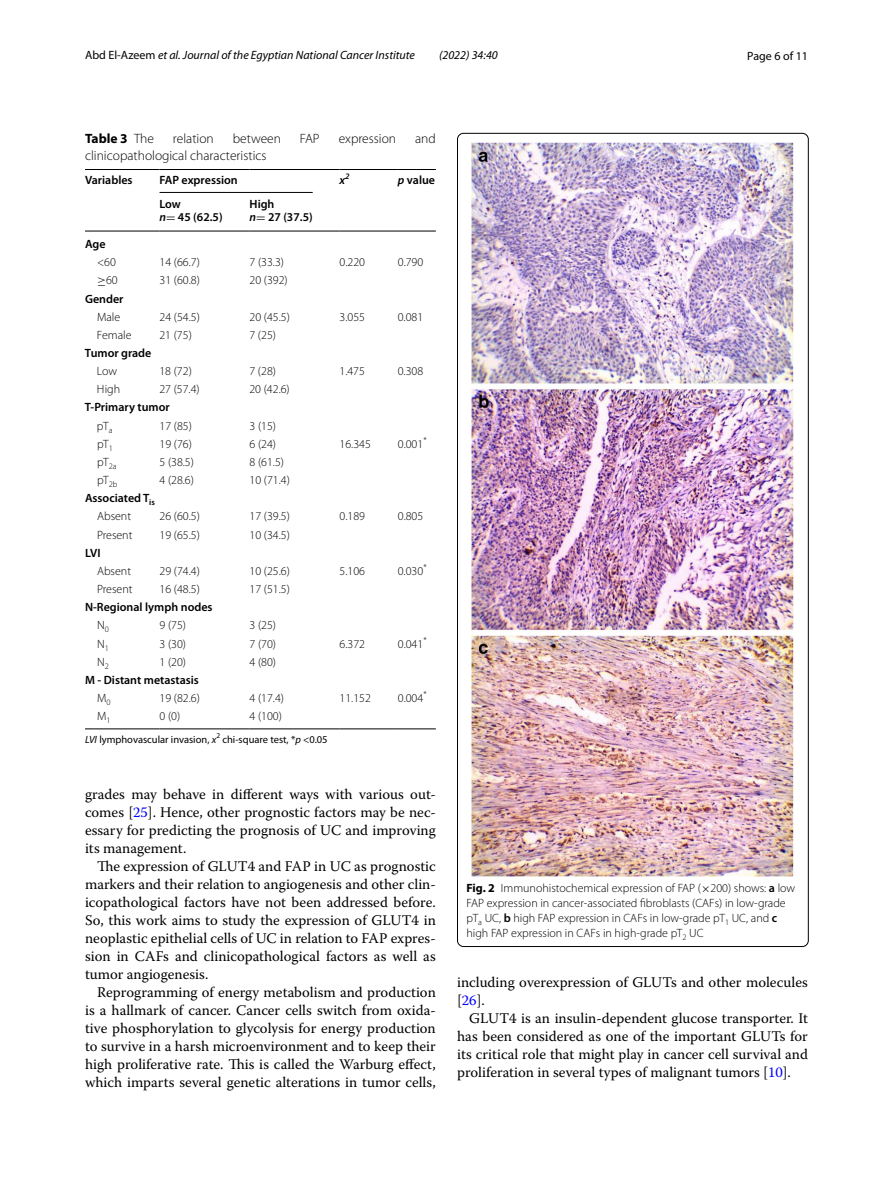
<style>
.page{position:relative;width:893px;height:1187px;background:#fff}
.page>*{position:absolute;margin:0;border:0;box-sizing:border-box;transform-origin:0 0}
.t1{font:14.7px/18px "Warnock Pro";color:#000;text-align:justify}
.t2{font:300 13.5px "Myriad Pro";color:#000}
.t3{font:700 13.5px "Myriad Pro";color:#000}
.t4{font:300 12px/15px "Myriad Pro";color:#000}
.t5{font:600 12px/18.1px "Myriad Pro";color:#000}
.t6{font:italic 12px "Myriad Pro";color:#000}
.t7{font:12px "Myriad Pro";color:#000}
.t8{font:italic 600 12px "Myriad Pro";color:#000}
.t9{font:10.5px "Myriad Pro";color:#000}
.s1{font-style:normal}
.s2{font-weight:300}
.s3{font-style:italic}
.s4{font-family:"MTSY";font-weight:400}
.s5{color:#00f}
.s6{font-weight:700}
.s7{font-weight:600}
</style>
<div class="page">
<hr style="left:85px;top:169px;width:75px;height:1px;background:#000">
<hr style="left:85px;top:231px;width:75px;height:1px;background:#000">
<hr style="left:160px;top:169px;width:90px;height:1px;background:#000">
<hr style="left:250px;top:169px;width:90px;height:1px;background:#000">
<hr style="left:340px;top:169px;width:58px;height:1px;background:#000">
<hr style="left:340px;top:231px;width:58px;height:1px;background:#000">
<hr style="left:398px;top:169px;width:38px;height:1px;background:#000">
<hr style="left:398px;top:231px;width:38px;height:1px;background:#000">
<hr style="left:160px;top:231px;width:90px;height:1px;background:#000">
<hr style="left:250px;top:231px;width:90px;height:1px;background:#000">
<hr style="left:85px;top:728px;width:75px;height:1px;background:#000">
<hr style="left:160px;top:728px;width:90px;height:1px;background:#000">
<hr style="left:250px;top:728px;width:90px;height:1px;background:#000">
<hr style="left:340px;top:728px;width:58px;height:1px;background:#000">
<hr style="left:398px;top:728px;width:38px;height:1px;background:#000">
<hr style="left:160px;top:192px;width:153px;height:1px;background:#000">
<img style="left:472px;top:142px;width:322px;height:734px">
<p class="t6" style="left:85px;top:48px;width:331px"><span class="s1">Abd El‑Azeem</span> et al. Journal of the Egyptian National Cancer Institute</p>
<p class="t6" style="left:439px;top:48px;width:60px">(2022) 34:40</p>
<p class="t7" style="left:747px;top:48px;width:62px">Page 6 of 11</p>
<p class="t3" style="left:85px;top:130px;width:70px">Table 3 <span class="s2">The</span></p>
<p class="t2" style="left:173px;top:131px;width:42px">relation</p>
<p class="t2" style="left:233px;top:131px;width:50px">between</p>
<p class="t2" style="left:300px;top:131px;width:21px">FAP</p>
<p class="t2" style="left:339px;top:131px;width:59px">expression</p>
<p class="t2" style="left:415px;top:131px;width:22px">and</p>
<p class="t2" style="left:85px;top:148px;width:183px">clinicopathological characteristics</p>
<p class="t5" style="left:85px;top:170px;width:49px">Variables</p>
<p class="t5" style="left:160px;top:170px;width:80px">FAP expression</p>
<p class="t8" style="left:340px;top:172px;width:12px">x<sup>2</sup></p>
<p class="t5" style="left:398px;top:170px;width:39px"><span class="s3">p</span> value</p>
<p class="t5" style="left:160px;top:197px;width:65px;line-height:13.5px">Low<br><span class="s3">n</span><span class="s4">=</span> 45 (62.5)</p>
<p class="t5" style="left:250px;top:197px;width:65px;line-height:13.5px">High<br><span class="s3">n</span><span class="s4">=</span> 27 (37.5)</p>
<p class="t5" style="left:85px;top:235px;width:22px">Age</p>
<p class="t4" style="left:97px;top:255px;width:20px">&lt;60</p>
<p class="t4" style="left:160px;top:255px;width:42px">14 (66.7)</p>
<p class="t4" style="left:250px;top:255px;width:36px">7 (33.3)</p>
<p class="t4" style="left:340px;top:255px;width:27px">0.220</p>
<p class="t4" style="left:398px;top:255px;width:27px">0.790</p>
<p class="t4" style="left:97px;top:273px;width:22px"><span class="s4">≥</span>60</p>
<p class="t4" style="left:159px;top:273px;width:42px">31 (60.8)</p>
<p class="t4" style="left:250px;top:273px;width:40px">20 (392)</p>
<p class="t5" style="left:85px;top:289px;width:40px">Gender</p>
<p class="t4" style="left:97px;top:309px;width:25px">Male</p>
<p class="t4" style="left:159px;top:309px;width:42px">24 (54.5)</p>
<p class="t4" style="left:249px;top:309px;width:42px">20 (45.5)</p>
<p class="t4" style="left:340px;top:309px;width:27px">3.055</p>
<p class="t4" style="left:398px;top:309px;width:27px">0.081</p>
<p class="t4" style="left:97px;top:327px;width:36px">Female</p>
<p class="t4" style="left:159px;top:327px;width:34px">21 (75)</p>
<p class="t4" style="left:249px;top:327px;width:28px">7 (25)</p>
<p class="t5" style="left:85px;top:343px;width:68px">Tumor grade</p>
<p class="t4" style="left:97px;top:364px;width:22px">Low</p>
<p class="t4" style="left:159px;top:364px;width:34px">18 (72)</p>
<p class="t4" style="left:249px;top:364px;width:28px">7 (28)</p>
<p class="t4" style="left:339px;top:364px;width:27px">1.475</p>
<p class="t4" style="left:398px;top:364px;width:27px">0.308</p>
<p class="t4" style="left:97px;top:382px;width:25px">High</p>
<p class="t4" style="left:159px;top:382px;width:42px">27 (57.4)</p>
<p class="t4" style="left:249px;top:382px;width:42px">20 (42.6)</p>
<p class="t5" style="left:85px;top:398px;width:86px">T-Primary tumor</p>
<p class="t4" style="left:85px;top:418px;width:29px">- pT<sub>a</sub></p>
<p class="t4" style="left:160px;top:418px;width:34px">17 (85)</p>
<p class="t4" style="left:250px;top:418px;width:28px">3 (15)</p>
<p class="t4" style="left:85px;top:436px;width:29px">-pT<sub>1</sub></p>
<p class="t4" style="left:160px;top:436px;width:34px">19 (76)</p>
<p class="t4" style="left:250px;top:436px;width:28px">6 (24)</p>
<p class="t4" style="left:340px;top:436px;width:33px">16.345</p>
<p class="t4" style="left:398px;top:436px;width:30px">0.001<sup>*</sup></p>
<p class="t4" style="left:85px;top:454px;width:33px">-pT<sub>2a</sub></p>
<p class="t4" style="left:160px;top:454px;width:36px">5 (38.5)</p>
<p class="t4" style="left:250px;top:454px;width:36px">8 (61.5)</p>
<p class="t4" style="left:85px;top:473px;width:34px">-pT<sub>2b</sub></p>
<p class="t4" style="left:160px;top:473px;width:36px">4 (28.6)</p>
<p class="t4" style="left:250px;top:473px;width:42px">10 (71.4)</p>
<p class="t5" style="left:97px;top:489px;width:59px;text-indent:-12px">Associated T<sub>is<br></sub><span class="s2">Absent</span></p>
<p class="t4" style="left:160px;top:509px;width:42px">26 (60.5)</p>
<p class="t4" style="left:250px;top:509px;width:42px">17 (39.5)</p>
<p class="t4" style="left:340px;top:509px;width:27px">0.189</p>
<p class="t4" style="left:398px;top:509px;width:27px">0.805</p>
<p class="t4" style="left:97px;top:527px;width:37px">Present</p>
<p class="t4" style="left:159px;top:527px;width:42px">19 (65.5)</p>
<p class="t4" style="left:250px;top:527px;width:42px">10 (34.5)</p>
<p class="t5" style="left:85px;top:543px;width:17px">LVI</p>
<p class="t4" style="left:97px;top:563px;width:36px">Absent</p>
<p class="t4" style="left:159px;top:563px;width:42px">29 (74.4)</p>
<p class="t4" style="left:249px;top:563px;width:42px">10 (25.6)</p>
<p class="t4" style="left:340px;top:563px;width:27px">5.106</p>
<p class="t4" style="left:398px;top:563px;width:30px">0.030<sup>*</sup></p>
<p class="t4" style="left:97px;top:581px;width:37px">Present</p>
<p class="t4" style="left:160px;top:581px;width:42px">16 (48.5)</p>
<p class="t4" style="left:250px;top:581px;width:42px">17 (51.5)</p>
<p class="t5" style="left:85px;top:598px;width:129px">N-Regional lymph nodes <span class="s2">-N</span><sub>0</sub></p>
<p class="t4" style="left:160px;top:618px;width:28px">9 (75)</p>
<p class="t4" style="left:250px;top:618px;width:28px">3 (25)</p>
<p class="t4" style="left:85px;top:636px;width:25px">-N<sub>1</sub></p>
<p class="t4" style="left:160px;top:636px;width:28px">3 (30)</p>
<p class="t4" style="left:250px;top:636px;width:28px">7 (70)</p>
<p class="t4" style="left:340px;top:636px;width:27px">6.372</p>
<p class="t4" style="left:398px;top:636px;width:30px">0.041<sup>*</sup></p>
<p class="t4" style="left:85px;top:654px;width:25px">-N<sub>2</sub></p>
<p class="t4" style="left:160px;top:654px;width:28px">1 (20)</p>
<p class="t4" style="left:250px;top:654px;width:28px">4 (80)</p>
<p class="t5" style="left:85px;top:670px;width:115px">M - Distant metastasis <span class="s2">-M</span><sub>0</sub></p>
<p class="t4" style="left:160px;top:690px;width:42px">19 (82.6)</p>
<p class="t4" style="left:250px;top:690px;width:36px">4 (17.4)</p>
<p class="t4" style="left:340px;top:690px;width:33px">11.152</p>
<p class="t4" style="left:398px;top:690px;width:30px">0.004<sup>*</sup></p>
<p class="t4" style="left:85px;top:709px;width:27px">-M<sub>1</sub></p>
<p class="t4" style="left:160px;top:709px;width:22px">0 (0)</p>
<p class="t4" style="left:250px;top:709px;width:34px">4 (100)</p>
<p class="t9" style="left:85px;top:732px;width:244px"><span class="s3">LVI</span> lymphovascular invasion, <span class="s3">x</span><sup>2</sup> chi-square test, *<span class="s3">p</span> &lt;0.05</p>
<p class="t1" style="left:85px;top:785px;width:352px">grades may behave in different ways with various out&shy;comes [<span class="s5">25</span>]. Hence, other prognostic factors may be nec&shy;essary for predicting the prognosis of UC and improving its management.</p>
<p class="t1" style="left:85px;top:857px;width:352px;text-indent:12px">The expression of GLUT4 and FAP in UC as prognostic markers and their relation to angiogenesis and other clin&shy;icopathological factors have not been addressed before.<br>So, this work aims to study the expression of GLUT4 in neoplastic epithelial cells of UC in relation to FAP expres&shy;sion in CAFs and clinicopathological factors as well as tumor angiogenesis.</p>
<p class="t1" style="left:85px;top:983px;width:352px;text-indent:12px">Reprogramming of energy metabolism and production is a hallmark of cancer. Cancer cells switch from oxida&shy;tive phosphorylation to glycolysis for energy production to survive in a harsh microenvironment and to keep their high proliferative rate. This is called the Warburg effect, which imparts several genetic alterations in tumor cells,</p>
<p class="t1" style="left:457px;top:972px;width:352px">including overexpression of GLUTs and other molecules [<span class="s5">26</span>].</p>
<p class="t4" style="left:466px;top:880px;width:330px"><span class="s6">Fig. 2</span> Immunohistochemical expression of FAP (<span class="s4">×</span>200) shows: <span class="s7">a</span> low FAP expression in cancer-associated fibroblasts (CAFs) in low-grade pT<sub>a</sub> UC, <span class="s7">b</span> high FAP expression in CAFs in low-grade pT<sub>1</sub> UC, and <span class="s7">c </span>high FAP expression in CAFs in high-grade pT<sub>2</sub> UC</p>
<p class="t1" style="left:457px;top:1008px;width:352px;text-indent:12px">GLUT4 is an insulin-dependent glucose transporter. It has been considered as one of the important GLUTs for its critical role that might play in cancer cell survival and proliferation in several types of malignant tumors [<span class="s5">10</span>].</p>
</div>
